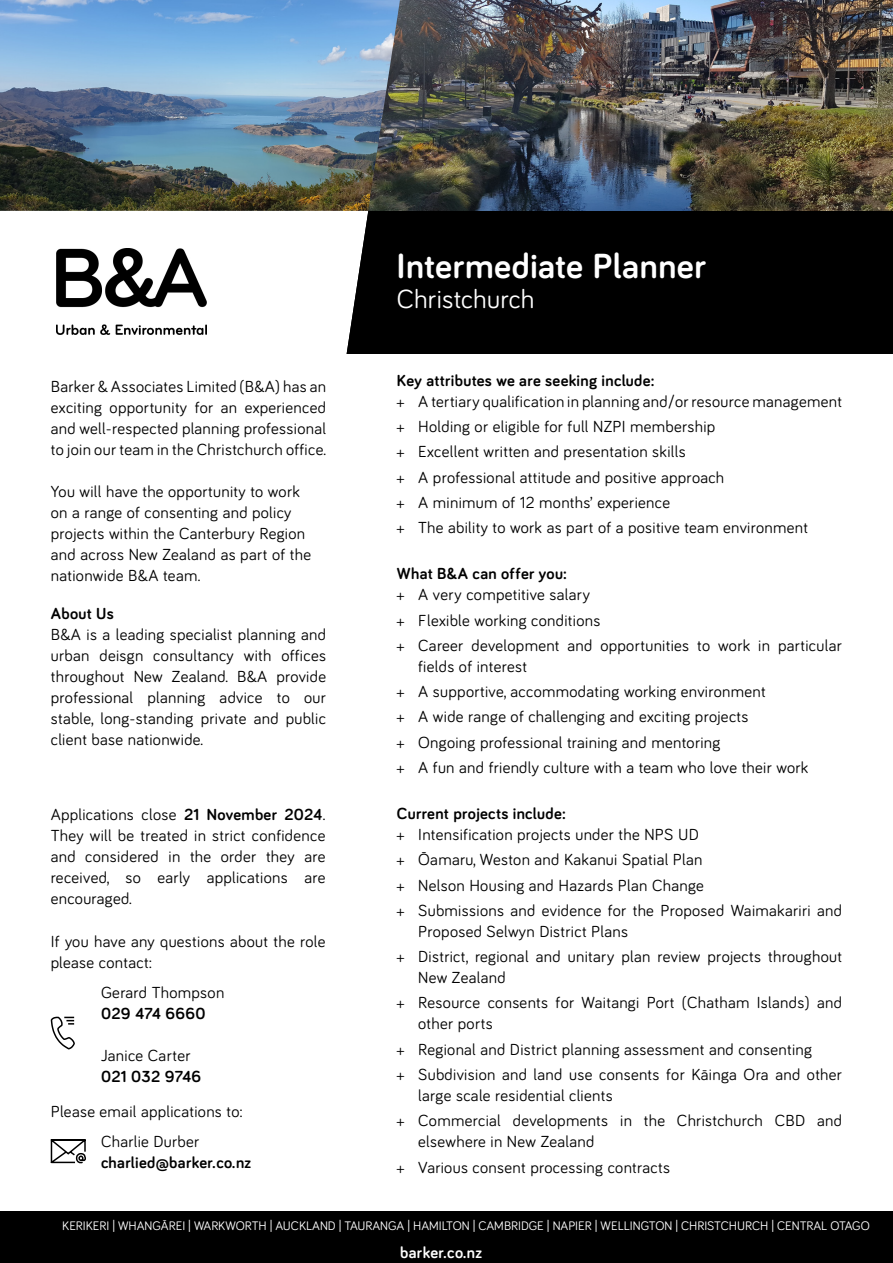
<style>
.page{position:relative;width:893px;height:1263px;background:#fff}
.page>*{position:absolute;margin:0;border:0;box-sizing:border-box;transform-origin:0 0}
.t1{font:700 39px "Bariol";letter-spacing:.015em;color:#fff}
.Job_Title{font:700 36px "Bariol";letter-spacing:.015em;color:#fff}
.Job_location{font:27px "Bariol";letter-spacing:.005em;color:#fff}
.t2{font:24px "Bariol";letter-spacing:.01em;color:#fff}
.Body{font:16.5px/21px "Bariol";letter-spacing:.02em;color:#000}
.Table_Body{font:16.5px/21px "Bariol";letter-spacing:.02em;color:#000;text-align:justify}
.Body-2{font:700 16.5px/21px "Bariol";letter-spacing:.02em;color:#000}
.Body_heading{font:700 16.5px "Bariol";letter-spacing:.02em;color:#000}
.t3{font:700 16.5px "Bariol";letter-spacing:.02em;color:#fff}
.t4{font:12.75px "Bariol";color:#fff}
.s1{font-weight:700}
.s2{font-weight:400}
</style>
<div class="page">
<div style="left:0;top:1212px;width:893px;height:51px;background:#000"></div>
<img style="left:56px;top:248px;width:150px;height:86px">
<div style="left:347px;top:211px;width:546px;height:143px;background:#000"></div>
<img style="left:400px;top:0;width:493px;height:211px">
<img style="left:0;top:0;width:400px;height:211px">
<svg style="left:50px;top:1016px;width:25px;height:34px"></svg>
<svg style="left:50px;top:1139px;width:36px;height:25px"></svg>
<p class="Body" style="left:51px;top:375px;width:277px;text-align:justify">Barker &amp; Associates Limited (B&amp;A) has an exciting opportunity for an experienced and well-respected planning professional to join our team in the Christchurch office.</p>
<p class="Body" style="left:51px;top:480px;width:251px">You will have the opportunity to work</p>
<p class="Body" style="left:51px;top:501px;width:242px">on a range of consenting and policy</p>
<p class="Body" style="left:51px;top:522px;width:256px">projects within the Canterbury Region</p>
<p class="Body" style="left:51px;top:543px;width:262px">and across New Zealand as part of the</p>
<p class="Body" style="left:51px;top:564px;width:151px">nationwide B&amp;A team.</p>
<p class="Body_heading" style="left:51px;top:602px;width:64px">About Us</p>
<p class="Body" style="left:51px;top:623px;width:277px;text-align:justify">B&amp;A is a leading specialist planning and urban deisgn consultancy with offices throughout New Zealand. B&amp;A provide professional planning advice to our stable, long-standing private and public client base nationwide.</p>
<p class="Table_Body" style="left:51px;top:803px;width:276px">Applications close <span class="s1">21 November 2024</span>.<br>They will be treated in strict confidence and considered in the order they are received, so early applications are encouraged.</p>
<p class="Body" style="left:51px;top:930px;width:276px">If you have any questions about the role please contact:</p>
<p class="Body" style="left:101px;top:981px;width:125px">Gerard Thompson</p>
<p class="Body-2" style="left:101px;top:1002px;width:106px">029 474 6660</p>
<p class="Body" style="left:101px;top:1044px;width:91px">Janice Carter</p>
<p class="Body-2" style="left:101px;top:1065px;width:102px">021 032 9746</p>
<p class="Body" style="left:51px;top:1100px;width:193px">Please email applications to:</p>
<p class="Body-2" style="left:101px;top:1131px;width:152px"><span class="s2">Charlie Durber </span>charlied@barker.co.nz</p>
<h1 class="t1" style="left:377px;top:239px;width:300px">Planner - all levels</h1>
<h3 class="t2" style="left:377px;top:284px;width:91px">Auckland</h3>
<p class="Job_Title" style="left:397px;top:241px;width:311px">Intermediate Planner</p>
<p class="Job_location" style="left:397px;top:280px;width:139px">Christchurch</p>
<p class="Body-2" style="left:397px;top:369px;width:259px">Key attributes we are seeking include:</p>
<p class="Body" style="left:397px;top:390px;width:446px">+ A tertiary qualification in planning and/or resource management</p>
<p class="Body" style="left:397px;top:415px;width:320px">+ Holding or eligible for full NZPI membership</p>
<p class="Body" style="left:397px;top:440px;width:290px">+ Excellent written and presentation skills</p>
<p class="Body" style="left:397px;top:466px;width:329px">+ A professional attitude and positive approach</p>
<p class="Body" style="left:397px;top:491px;width:275px">+ A minimum of 12 months’ experience</p>
<p class="Body" style="left:397px;top:516px;width:413px">+ The ability to work as part of a positive team environment</p>
<p class="Body_heading" style="left:397px;top:562px;width:172px">What B&amp;A can offer you:</p>
<p class="Body" style="left:397px;top:583px;width:195px">+ A very competitive salary</p>
<p class="Body" style="left:397px;top:609px;width:205px">+ Flexible working conditions</p>
<p class="Body" style="left:418px;top:634px;width:425px;text-indent:-21px">+ Career development and opportunities to work in particular fields of interest</p>
<p class="Body" style="left:397px;top:680px;width:370px">+ A supportive, accommodating working environment</p>
<p class="Body" style="left:397px;top:705px;width:353px">+ A wide range of challenging and exciting projects</p>
<p class="Body" style="left:397px;top:731px;width:325px">+ Ongoing professional training and mentoring</p>
<p class="Body" style="left:397px;top:756px;width:413px">+ A fun and friendly culture with a team who love their work</p>
<p class="Body-2" style="left:397px;top:802px;width:170px">Current projects include:</p>
<p class="Body" style="left:397px;top:823px;width:303px">+ Intensification projects under the NPS UD</p>
<p class="Body" style="left:397px;top:848px;width:307px">+ Ōamaru, Weston and Kakanui Spatial Plan</p>
<p class="Body" style="left:397px;top:874px;width:309px">+ Nelson Housing and Hazards Plan Change</p>
<p class="Body" style="left:418px;top:899px;width:425px;text-indent:-21px">+ Submissions and evidence for the Proposed Waimakariri and<br>Proposed Selwyn District Plans</p>
<p class="Body" style="left:418px;top:945px;width:425px;text-indent:-21px">+ District, regional and unitary plan review projects throughout<br>New Zealand</p>
<p class="Body" style="left:418px;top:991px;width:425px;text-indent:-21px">+ Resource consents for Waitangi Port (Chatham Islands) and other ports</p>
<p class="Body" style="left:397px;top:1038px;width:416px">+ Regional and District planning assessment and consenting</p>
<p class="Body" style="left:418px;top:1063px;width:425px;text-indent:-21px">+ Subdivision and land use consents for Kāinga Ora and other large scale residential clients</p>
<p class="Body" style="left:418px;top:1109px;width:425px;text-indent:-21px">+ Commercial developments in the Christchurch CBD and elsewhere in New Zealand</p>
<p class="Body" style="left:397px;top:1155px;width:275px">+ Various consent processing contracts</p>
<p class="t4" style="left:62px;top:1216px;width:809px">KERIKERI | WHANGĀREI | WARKWORTH | AUCKLAND | TAURANGA | HAMILTON | CAMBRIDGE | NAPIER | WELLINGTON | CHRISTCHURCH | CENTRAL OTAGO</p>
<p class="t3" style="left:400px;top:1241px;width:84px">barker.co.nz</p>
</div>
